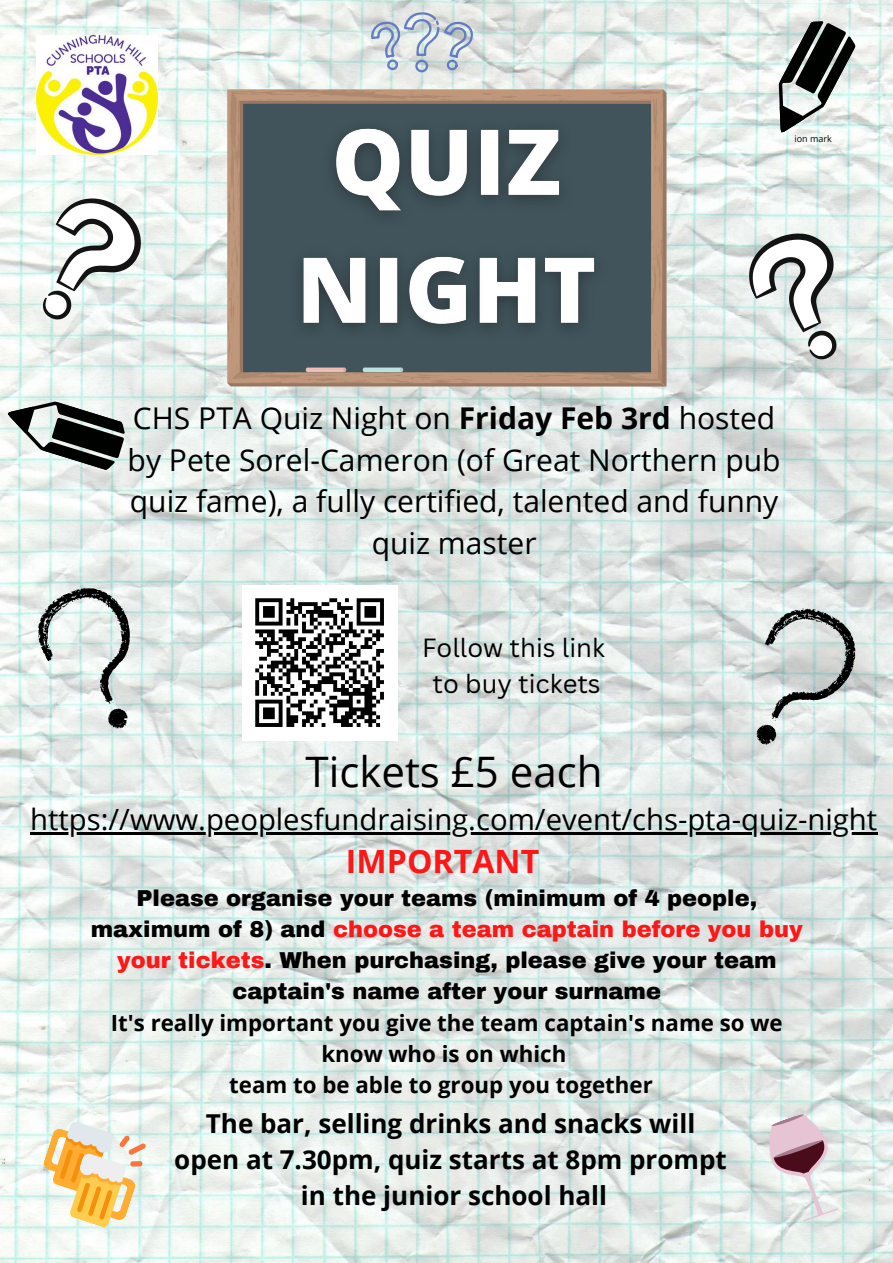
<style>
.page{position:relative;width:893px;height:1263px;background:#fff}
.page>*{position:absolute;margin:0;border:0;box-sizing:border-box;transform-origin:0 0}
.t1{font:42px "Open Sans";color:#000}
.t2{font:700 32.1px "Open Sans";color:#ff1616}
.t3{font:30px/41.6px "Open Sans";color:#000;text-align:center}
.t4{font:29.25px "Open Sans";color:#000}
.t5{font:700 26.03px/36px "Open Sans";color:#000;text-align:center}
.t6{font:25.65px/35.8px "Canva Sans";color:#000;text-align:center}
.t7{font:900 22.5px/31px "Archivo";color:#000;text-align:center}
.t8{font:700 22.27px/31px "Open Sans";color:#000;text-align:center}
.t9{font:9px "Open Sans";color:#000}
.s1{font-weight:700}
.s2{color:#ff1616}
</style>
<div class="page">
<img style="left:0;top:0;width:893px;height:1263px">
<svg style="left:227px;top:90px;width:439px;height:296px;background:#756e66"></svg>
<img style="left:37px;top:35px;width:120px;height:119px">
<svg style="left:752px;top:11px;width:122px;height:122px"></svg>
<svg style="left:16px;top:180px;width:143px;height:162px"></svg>
<svg style="left:371px;top:11px;width:102px;height:61px;background:#c6d0d9"></svg>
<svg style="left:733px;top:214px;width:142px;height:161px"></svg>
<svg style="left:726px;top:595px;width:143px;height:170px;background:#c8cfce"></svg>
<svg style="left:24px;top:574px;width:145px;height:171px"></svg>
<svg style="left:7px;top:367px;width:132px;height:132px"></svg>
<svg style="left:42px;top:1120px;width:108px;height:108px"></svg>
<svg style="left:758px;top:1110px;width:93px;height:116px"></svg>
<img style="left:242px;top:586px;width:156px;height:155px">
<img style="left:274px;top:79px;width:344px;height:296px">
<hr style="left:30px;top:832px;width:848px;height:3px;background:#000">
<p class="t9" style="left:794px;top:132px;width:39px">ion mark</p>
<h3 class="t3" style="left:128px;top:397px;width:654px">CHS PTA Quiz Night on <span class="s1">Friday Feb 3rd</span> hosted by Pete Sorel-Cameron (of Great Northern pub quiz fame), a fully certified, talented and funny quiz master</h3>
<p class="t6" style="left:422px;top:629px;width:184px">Follow this link to buy tickets</p>
<h1 class="t1" style="left:306px;top:742px;width:298px">Tickets £5 each</h1>
<h3 class="t4" style="left:30px;top:799px;width:848px">https://www.peoplesfundraising.com/event/chs-pta-quiz-night</h3>
<h2 class="t2" style="left:346px;top:839px;width:195px">IMPORTANT</h2>
<p class="t7" style="left:91px;top:883px;width:713px">Please organise your teams (minimum of 4 people, maximum of 8) and <span class="s2">choose a team captain before you buy your tickets</span>. When purchasing, please give your team captain's name after your surname</p>
<p class="t8" style="left:111px;top:1006px;width:673px">It's really important you give the team captain's name so we know who is on which<br>team to be able to group you together</p>
<p class="t5" style="left:174px;top:1105px;width:554px">The bar, selling drinks and snacks will open at 7.30pm, quiz starts at 8pm prompt in the junior school hall</p>
</div>
